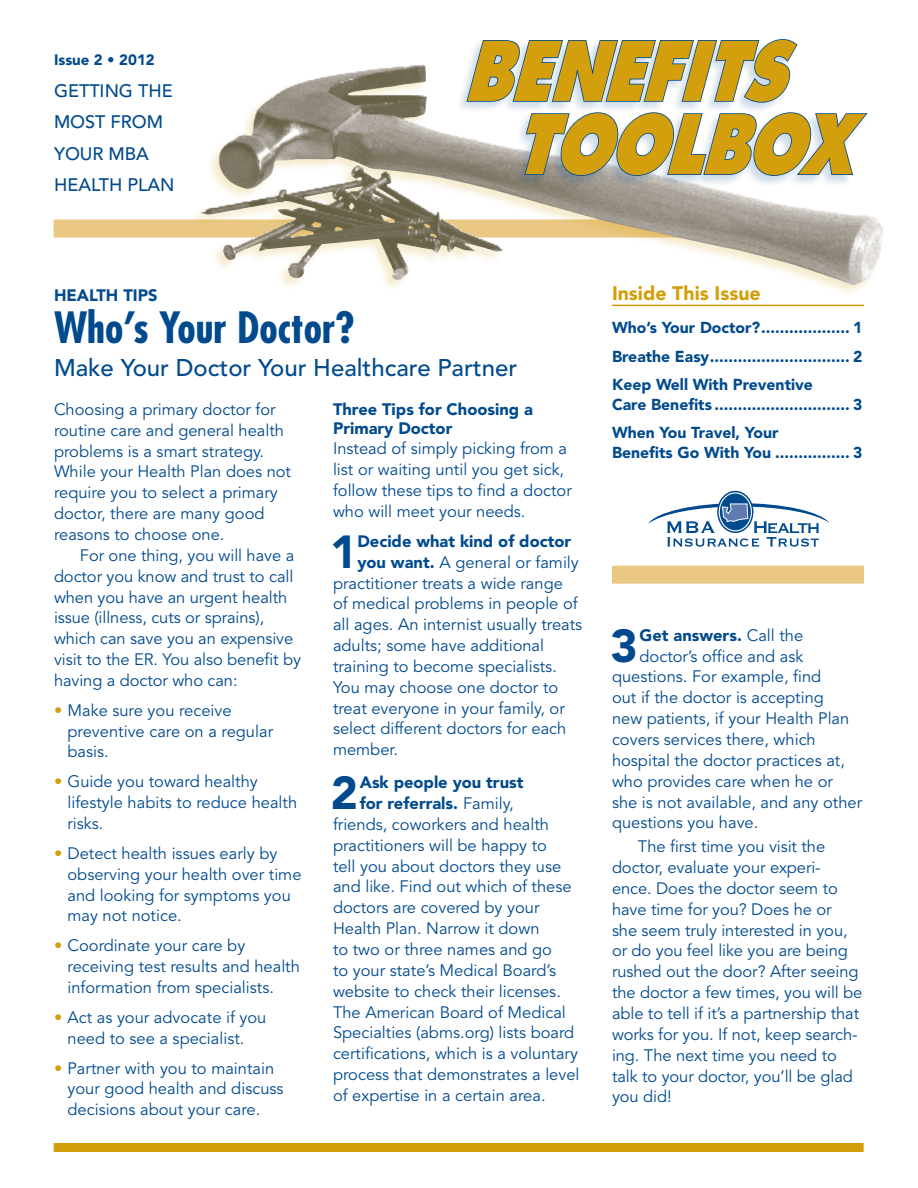
<style>
.page{position:relative;width:918px;height:1188px;background:#fff}
.page>*{position:absolute;margin:0;border:0;box-sizing:border-box;transform-origin:0 0}
.t1{font:italic 800 79.8px/73.2px "Futura";letter-spacing:-.02em;color:#d49f0c;scale:.8 1}
.LargeNumber_Nested{font:900 45.9px "Avenir";color:#004a8d}
.head_1{font:700 condensed 42px "Futura";color:#004a8d}
.head_2{font:500 24px "Avenir";color:#004a8d}
.text_1-first{font:900 19.5px "Avenir";color:#d49f0c}
.Subhead_2_CAPS{font:500 18px/31.5px "Avenir";color:#004a8d}
.text_1-indented{font:16.5px/20.9px "Avenir";letter-spacing:-.005em;color:#004a8d}
.LargeNumber_Nested-2{font:16.5px "Avenir";color:#004a8d}
.text_1-first-2{font:16.5px/20.9px "Avenir";color:#004a8d}
.LargeNumber_Nested-3{font:900 16.5px "Avenir";color:#004a8d}
.Subhead_1_Main{font:900 16.5px/18.8px "Avenir";color:#004a8d}
.Subhead_2_CAPS-2{font:900 16.5px "Avenir";color:#004a8d}
.t2{font:900 15.75px/19.5px "Avenir";color:#004a8d}
.Subhead_1_Main-2{font:900 15px "Avenir";color:#004a8d}
.s1{font-weight:900;color:#d49f0c}
.s2{font-weight:900}
.s3{font-weight:400}
</style>
<div class="page">
<hr style="left:612px;top:305px;width:252px;height:1px;background:#d49f0c">
<div style="left:54px;top:219px;width:810px;height:18px;background:#eac884"></div>
<div style="left:612px;top:566px;width:252px;height:18px;background:#eac884"></div>
<svg style="left:719px;top:492px;width:33px;height:40px"></svg>
<div style="left:717px;top:491px;width:36px;height:42px;border:3px solid #004a8d;border-radius:50%"></div>
<div style="left:719px;top:493px;width:32px;height:38px;background:#004a8d;border-radius:50%"></div>
<div style="left:719px;top:492px;width:33px;height:39px;border:1px solid #fff;border-radius:50%"></div>
<svg style="left:648px;top:503px;width:182px;height:44px"></svg>
<div style="left:189px;top:63px;width:695px;height:234px;background:#fff"></div>
<img style="left:199px;top:64px;width:684px;height:221px">
<div style="left:455px;top:38px;width:413px;height:150px;background:#004a8d;opacity:.2"></div>
<svg style="left:465px;top:38px;width:334px;height:66px"></svg>
<svg style="left:519px;top:111px;width:350px;height:66px"></svg>
<div style="left:54px;top:1143px;width:810px;height:9px;background:#d49f0c"></div>
<p class="Subhead_1_Main-2" style="left:54px;top:51px;width:102px">Issue 2 • 2012</p>
<p class="Subhead_2_CAPS" style="left:54px;top:75px;width:122px">GETTING THE<br>MOST FROM<br>YOUR MBA<br>HEALTH PLAN</p>
<p class="t1" style="left:515px;top:35px;width:422px;text-indent:-52px">BENEFITS<br>TOOLBOX</p>
<p class="Subhead_2_CAPS-2" style="left:54px;top:285px;width:105px">HEALTH TIPS</p>
<p class="head_1" style="left:54px;top:300px;width:302px">Who’s Your Doctor?</p>
<p class="head_2" style="left:54px;top:353px;width:465px">Make Your Doctor Your Healthcare Partner</p>
<p class="text_1-first-2" style="left:54px;top:399px;width:239px">Choosing a primary doctor for routine care and general health problems is a smart strategy.<br>While your Health Plan does not require you to select a primary doctor, there are many good reasons to choose one.</p>
<p class="text_1-indented" style="left:54px;top:545px;width:249px;text-indent:26px">For one thing, you will have a doctor you know and trust to call when you have an urgent health issue (illness, cuts or sprains), which can save you an expensive visit to the ER. You also benefit by having a doctor who can:</p>
<p class="text_1-indented" style="left:68px;top:700px;width:207px;text-indent:-14px"><span class="s1">•</span> Make sure you receive preventive care on a regular basis.</p>
<p class="text_1-indented" style="left:68px;top:772px;width:231px;text-indent:-14px"><span class="s1">•</span> Guide you toward healthy lifestyle habits to reduce health risks.</p>
<p class="text_1-indented" style="left:68px;top:843px;width:236px;text-indent:-14px"><span class="s1">•</span> Detect health issues early by observing your health over time and looking for symptoms you may not notice.</p>
<p class="text_1-indented" style="left:68px;top:936px;width:234px;text-indent:-14px"><span class="s1">•</span> Coordinate your care by receiving test results and health information from specialists.</p>
<p class="text_1-indented" style="left:54px;top:1007px;width:214px;text-align:center"><span class="s1">•</span> Act as your advocate if you need to see a specialist.</p>
<p class="text_1-indented" style="left:68px;top:1058px;width:218px;text-indent:-14px"><span class="s1">•</span> Partner with you to maintain your good health and discuss decisions about your care.</p>
<p class="Subhead_1_Main" style="left:333px;top:400px;width:202px">Three Tips for Choosing a<br>Primary Doctor</p>
<p class="text_1-first-2" style="left:333px;top:439px;width:240px">Instead of simply picking from a list or waiting until you get sick, follow these tips to find a doctor who will meet your needs.</p>
<p class="LargeNumber_Nested" style="left:330px;top:524px;width:29px">1</p>
<p class="LargeNumber_Nested-3" style="left:357px;top:531px;width:215px">Decide what kind of doctor</p>
<p class="LargeNumber_Nested-2" style="left:357px;top:553px;width:223px"><span class="s2">you want.</span> A general or family</p>
<p class="LargeNumber_Nested-2" style="left:333px;top:573px;width:231px">practitioner treats a wide range</p>
<p class="LargeNumber_Nested-2" style="left:333px;top:594px;width:246px">of medical problems in people of</p>
<p class="LargeNumber_Nested-2" style="left:333px;top:615px;width:251px">all ages. An internist usually treats</p>
<p class="LargeNumber_Nested-2" style="left:333px;top:636px;width:213px">adults; some have additional</p>
<p class="LargeNumber_Nested-2" style="left:333px;top:657px;width:225px">training to become specialists.</p>
<p class="LargeNumber_Nested-2" style="left:333px;top:678px;width:227px">You may choose one doctor to</p>
<p class="LargeNumber_Nested-2" style="left:333px;top:698px;width:233px">treat everyone in your family, or</p>
<p class="LargeNumber_Nested-2" style="left:333px;top:719px;width:235px">select different doctors for each</p>
<p class="LargeNumber_Nested-2" style="left:333px;top:740px;width:67px">member.</p>
<p class="LargeNumber_Nested" style="left:331px;top:765px;width:29px">2</p>
<p class="LargeNumber_Nested-3" style="left:360px;top:772px;width:165px">Ask people you trust</p>
<p class="LargeNumber_Nested-3" style="left:360px;top:793px;width:155px">for referrals. <span class="s3">Family,</span></p>
<p class="LargeNumber_Nested-2" style="left:333px;top:815px;width:218px">friends, coworkers and health</p>
<p class="LargeNumber_Nested-2" style="left:333px;top:836px;width:216px">practitioners will be happy to</p>
<p class="LargeNumber_Nested-2" style="left:333px;top:856px;width:230px">tell you about doctors they use</p>
<p class="LargeNumber_Nested-2" style="left:333px;top:877px;width:240px">and like. Find out which of these</p>
<p class="LargeNumber_Nested-2" style="left:333px;top:898px;width:208px">doctors are covered by your</p>
<p class="LargeNumber_Nested-2" style="left:333px;top:919px;width:208px">Health Plan. Narrow it down</p>
<p class="LargeNumber_Nested-2" style="left:333px;top:940px;width:221px">to two or three names and go</p>
<p class="LargeNumber_Nested-2" style="left:333px;top:961px;width:225px">to your state’s Medical Board’s</p>
<p class="LargeNumber_Nested-2" style="left:333px;top:982px;width:229px">website to check their licenses.</p>
<p class="LargeNumber_Nested-2" style="left:333px;top:1002px;width:234px">The American Board of Medical</p>
<p class="LargeNumber_Nested-2" style="left:333px;top:1023px;width:243px">Specialties (abms.org) lists board</p>
<p class="LargeNumber_Nested-2" style="left:333px;top:1044px;width:247px">certifications, which is a voluntary</p>
<p class="LargeNumber_Nested-2" style="left:333px;top:1065px;width:248px">process that demonstrates a level</p>
<p class="LargeNumber_Nested-2" style="left:333px;top:1086px;width:214px">of expertise in a certain area.</p>
<p class="text_1-first" style="left:612px;top:282px;width:150px">Inside This Issue</p>
<p class="t2" style="left:612px;top:318px;width:252px">Who’s Your Doctor?................... 1</p>
<p class="t2" style="left:612px;top:346px;width:252px">Breathe Easy.............................. 2</p>
<p class="t2" style="left:612px;top:375px;width:252px">Keep Well With Preventive<br>Care Benefits ............................. 3</p>
<p class="t2" style="left:612px;top:423px;width:252px">When You Travel, Your<br>Benefits Go With You ................ 3</p>
<p class="LargeNumber_Nested" style="left:611px;top:618px;width:29px">3</p>
<p class="LargeNumber_Nested-3" style="left:640px;top:625px;width:165px">Get answers. <span class="s3">Call the</span></p>
<p class="LargeNumber_Nested-2" style="left:640px;top:646px;width:165px">doctor’s office and ask</p>
<p class="LargeNumber_Nested-2" style="left:612px;top:667px;width:211px">questions. For example, find</p>
<p class="LargeNumber_Nested-2" style="left:612px;top:688px;width:214px">out if the doctor is accepting</p>
<p class="LargeNumber_Nested-2" style="left:612px;top:709px;width:239px">new patients, if your Health Plan</p>
<p class="LargeNumber_Nested-2" style="left:612px;top:730px;width:205px">covers services there, which</p>
<p class="LargeNumber_Nested-2" style="left:612px;top:751px;width:235px">hospital the doctor practices at,</p>
<p class="LargeNumber_Nested-2" style="left:612px;top:772px;width:222px">who provides care when he or</p>
<p class="LargeNumber_Nested-2" style="left:612px;top:792px;width:252px">she is not available, and any other</p>
<p class="LargeNumber_Nested-2" style="left:612px;top:813px;width:148px">questions you have.</p>
<p class="text_1-indented" style="left:612px;top:837px;width:252px;text-indent:26px">The first time you visit the doctor, evaluate your experi&shy;ence. Does the doctor seem to have time for you? Does he or<br>she seem truly interested in you, or do you feel like you are being rushed out the door? After seeing the doctor a few times, you will be able to tell if it’s a partnership that works for you. If not, keep search&shy;ing. The next time you need to talk to your doctor, you’ll be glad you did!</p>
</div>
